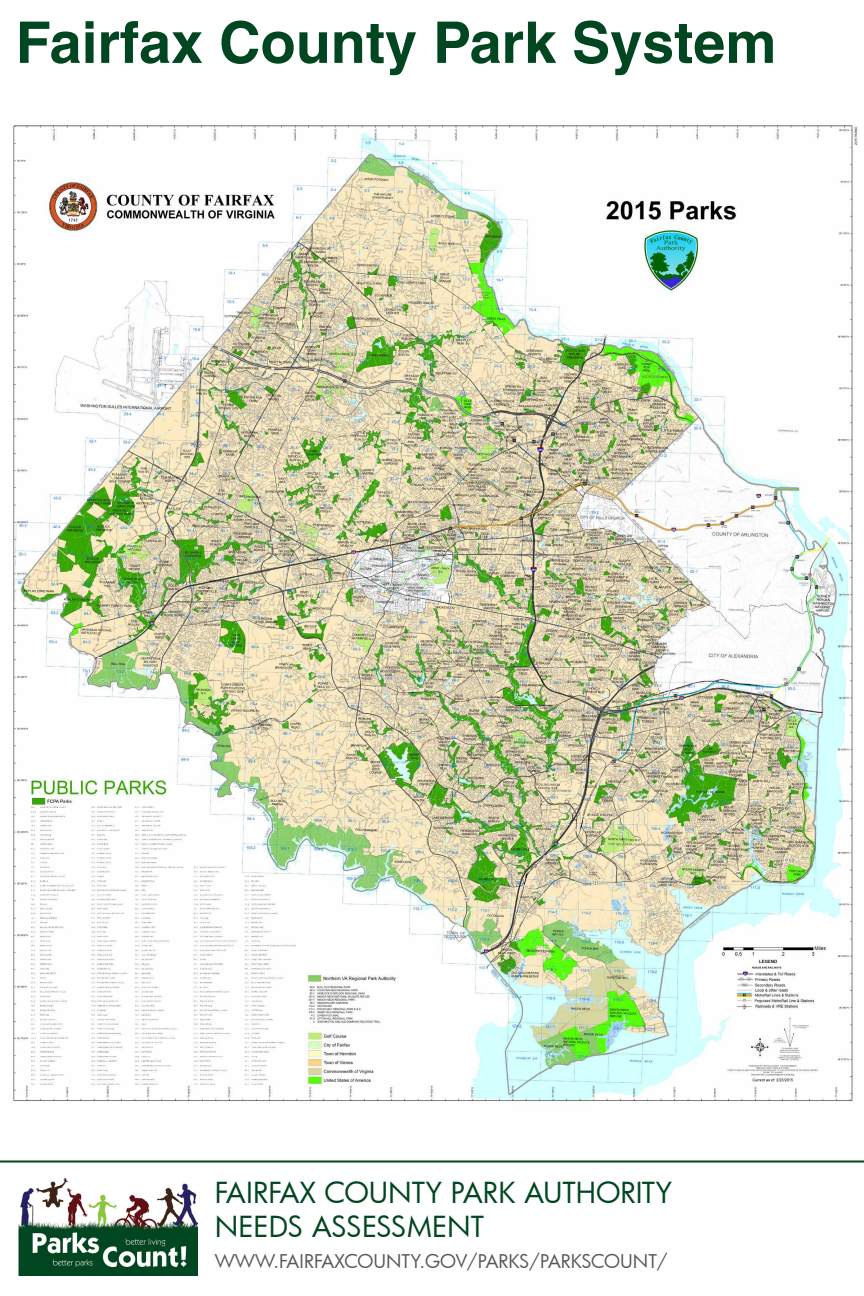
<style>
.page{position:relative;width:864px;height:1296px;background:#fff}
.page>*{position:absolute;margin:0;border:0;box-sizing:border-box;transform-origin:0 0}
.t1{font:700 57.5px "Helvetica";color:#004620}
.t2{font:28.35px/34px "Futura";color:#004620}
.t3{font:18.5px "Futura";color:#58595b}
</style>
<div class="page">
<img style="left:18px;top:1178px;width:179px;height:98px">
<hr style="left:0;top:1160px;width:864px;height:2px;background:#004620">
<img style="left:13px;top:125px;width:845px;height:977px">
<h1 class="t1" style="left:16px;top:8px;width:762px">Fairfax County Park System</h1>
<p class="t2" style="left:215px;top:1175px;width:459px">FAIRFAX COUNTY PARK AUTHORITY<br>NEEDS ASSESSMENT</p>
<p class="t3" style="left:215px;top:1249px;width:454px">WWW.FAIRFAXCOUNTY.GOV/PARKS/PARKSCOUNT/</p>
</div>
